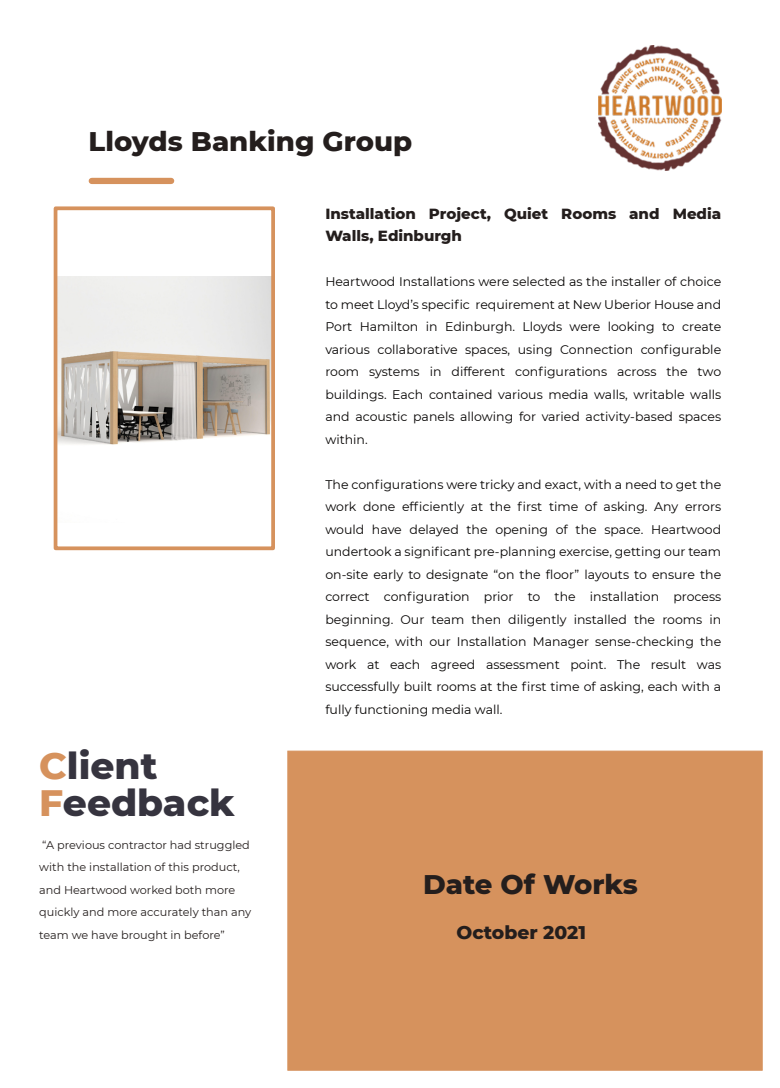
<style>
.page{position:relative;width:780px;height:1088px;background:#fff}
.page>*{position:absolute;margin:0;border:0;box-sizing:border-box;transform-origin:0 0}
.t1{font:800 37.5px/37.5px "Montserrat";color:#36343f}
.t2{font:800 27.5px "Montserrat";color:#241e1d}
.t3{font:800 18.75px "Montserrat";color:#241e1d}
.t4{font:800 15px/22.5px "Montserrat";color:#241e1d}
.t5{font:12.5px/22.5px "Montserrat";color:#060403;text-align:justify}
.t6{font:11.25px/22.5px "Montserrat";color:#241e1d}
.s1{color:#d6925d}
</style>
<div class="page">
<div style="left:288px;top:751px;width:474px;height:319px;background:#d6925d"></div>
<div style="left:92px;top:178px;width:79px;height:6px;background:#d6925d"></div>
<img style="left:59px;top:277px;width:211px;height:168px">
<div style="left:54px;top:206px;width:221px;height:344px;border:4px solid #d6925d"></div>
<img style="left:599px;top:45px;width:122px;height:126px">
<h2 class="t2" style="left:89px;top:125px;width:325px">Lloyds Banking Group</h2>
<h1 class="t1" style="left:39px;top:747px;width:197px"><span class="s1">C</span>lient<br><span class="s1">F</span>eedback</h1>
<p class="t6" style="left:39px;top:834px;width:213px">“A previous contractor had struggled with the installation of this product, and Heartwood worked both more quickly and more accurately than any team we have brought in before”</p>
<p class="t4" style="left:325px;top:202px;width:397px">Installation Project, Quiet Rooms and Media<br>Walls, Edinburgh</p>
<p class="t5" style="left:325px;top:271px;width:397px">Heartwood Installations were selected as the installer of choice to meet Lloyd’s specific requirement at New Uberior House and Port Hamilton in Edinburgh. Lloyds were looking to create various collaborative spaces, using Connection configurable room systems in different configurations across the two buildings. Each contained various media walls, writable walls and acoustic panels allowing for varied activity-based spaces within.</p>
<p class="t5" style="left:325px;top:473px;width:397px">The configurations were tricky and exact, with a need to get the work done efficiently at the first time of asking. Any errors would have delayed the opening of the space. Heartwood undertook a significant pre-planning exercise, getting our team on-site early to designate “on the floor” layouts to ensure the correct configuration prior to the installation process beginning. Our team then diligently installed the rooms in sequence, with our Installation Manager sense-checking the work at each agreed assessment point. The result was successfully built rooms at the first time of asking, each with a fully functioning media wall.</p>
<h2 class="t2" style="left:423px;top:867px;width:216px">Date Of Works</h2>
<h3 class="t3" style="left:456px;top:921px;width:131px">October 2021</h3>
</div>
